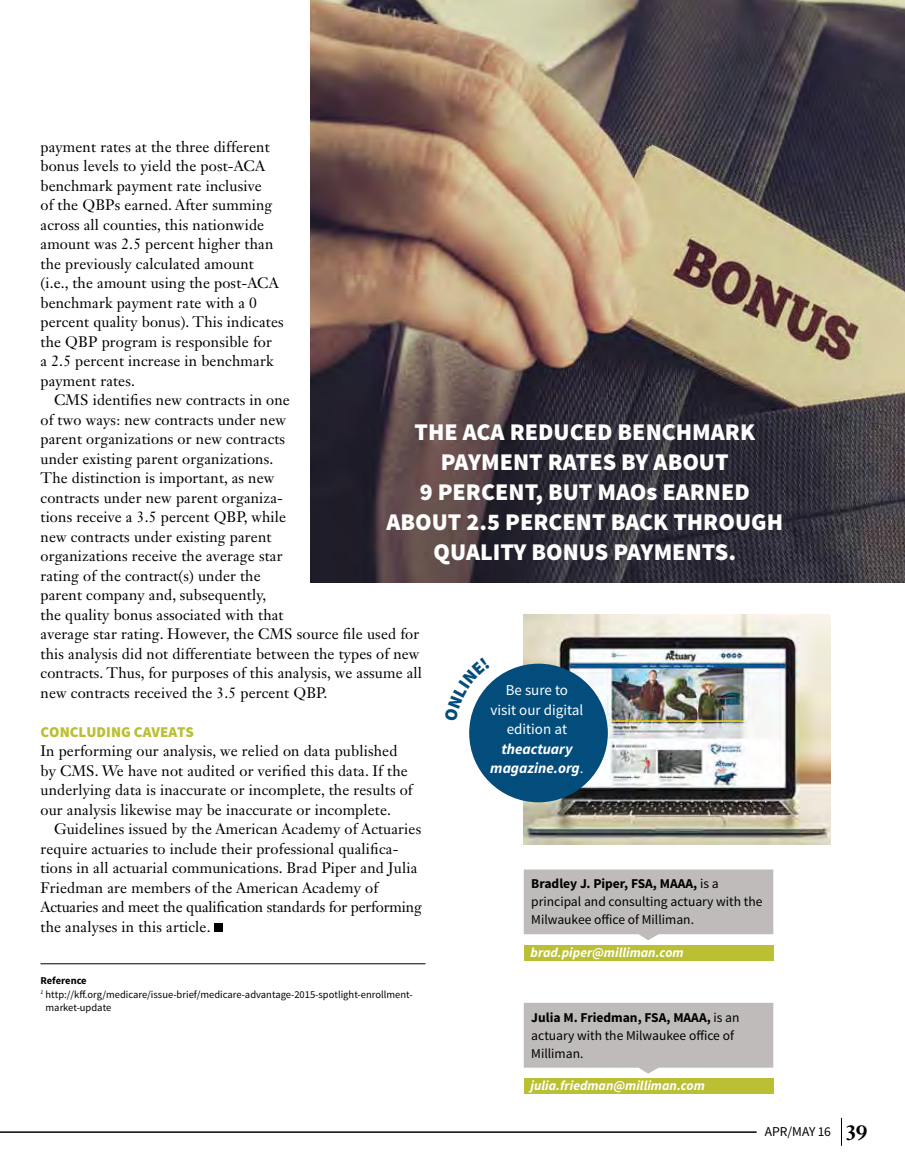
<style>
.page{position:relative;width:905px;height:1175px;background:#fff}
.page>*{position:absolute;margin:0;border:0;box-sizing:border-box;transform-origin:0 0}
.t1{font:900 24px/30px "Source Sans Pro";color:#fff;text-align:center}
.t2{font:15px/19.5px "Janson Text LT Std";letter-spacing:.01em;color:#000}
.t3{font:15px/19.5px "Source Sans Pro";color:#fff;text-align:center}
.t4{font:italic 700 15px/19.5px "Source Sans Pro";color:#fff;text-align:center}
.t5{font:900 15px "Source Sans Pro";color:#babf33}
.t6{font:13.5px/18px "Source Sans Pro";color:#000}
.t7{font:italic 700 13.5px "Source Sans Pro";color:#fff}
.t8{font:10.5px "Source Sans Pro";color:#000}
.t9{font:700 10.5px "Source Sans Pro";letter-spacing:-.005em;color:#000}
.s1{font-weight:400;font-style:normal}
.s2{font-weight:700}
.s3{font-family:"Janson Text LT Std";font-weight:700;font-size:21px}
</style>
<div class="page">
<svg style="left:841px;top:1117px;width:1px;height:28px"></svg>
<hr style="left:0;top:1131px;width:756px;height:1px;background:#000">
<img style="left:523px;top:614px;width:307px;height:231px">
<hr style="left:40px;top:963px;width:385px;height:1px;background:#000">
<div style="left:214px;top:923px;width:9px;height:8px;background:#000"></div>
<div style="left:215px;top:923px;width:8px;height:9px;background:#000"></div>
<svg style="left:523px;top:869px;width:250px;height:71px"></svg>
<div style="left:523px;top:944px;width:250px;height:16px;background:#babf33"></div>
<svg style="left:523px;top:1002px;width:250px;height:71px"></svg>
<div style="left:523px;top:1078px;width:250px;height:16px;background:#babf33"></div>
<img style="left:310px;top:0;width:594px;height:582px">
<div style="left:469px;top:663px;width:139px;height:139px;background:#024d7c;border-radius:50%"></div>
<svg style="left:470px;top:683px;width:20px;height:38px"></svg>
<p class="t2" style="left:40px;top:136px;width:245px">payment rates at the three different bonus levels to yield the post-ACA benchmark payment rate inclusive<br>of the QBPs earned. After summing across all counties, this nationwide amount was 2.5 percent higher than the previously calculated amount (i.e., the amount using the post-ACA benchmark payment rate with a 0 percent quality bonus). This indicates the QBP program is responsible for<br>a 2.5 percent increase in benchmark payment rates.</p>
<p class="t2" style="left:40px;top:390px;width:383px;text-indent:14px">CMS identifies new contracts in one<br>of two ways: new contracts under new<br>parent organizations or new contracts<br>under existing parent organizations.<br>The distinction is important, as new<br>contracts under new parent organiza-<br>tions receive a 3.5 percent QBP, while<br>new contracts under existing parent<br>organizations receive the average star<br>rating of the contract(s) under the<br>parent company and, subsequently,<br>the quality bonus associated with that<br>average star rating. However, the CMS source file used for this analysis did not differentiate between the types of new contracts. Thus, for purposes of this analysis, we assume all new contracts received the 3.5 percent QBP.</p>
<p class="t5" style="left:40px;top:722px;width:155px">CONCLUDING CAVEATS</p>
<p class="t2" style="left:40px;top:741px;width:373px">In performing our analysis, we relied on data published by CMS. We have not audited or verified this data. If the underlying data is inaccurate or incomplete, the results of our analysis likewise may be inaccurate or incomplete.</p>
<p class="t2" style="left:40px;top:819px;width:383px;text-indent:14px">Guidelines issued by the American Academy of Actuaries require actuaries to include their professional qualifica&shy;tions in all actuarial communications. Brad Piper and Julia Friedman are members of the American Academy of Actuaries and meet the qualification standards for performing the analyses in this article.</p>
<h1 class="t1" style="left:386px;top:418px;width:398px">THE ACA REDUCED BENCHMARK<br>PAYMENT RATES BY ABOUT<br>9 PERCENT, BUT MAOs EARNED<br>ABOUT 2.5 PERCENT BACK THROUGH<br>QUALITY BONUS PAYMENTS.</h1>
<p class="t3" style="left:490px;top:680px;width:94px">Be sure to<br>visit our digital edition at</p>
<p class="t4" style="left:490px;top:739px;width:95px">theactuary magazine.org<span class="s1">.</span></p>
<p class="t6" style="left:531px;top:874px;width:233px"><span class="s2">Bradley J. Piper, FSA, MAAA,</span> is a principal and consulting actuary with the<br>Milwaukee office of Milliman.</p>
<p class="t9" style="left:40px;top:974px;width:48px">Reference</p>
<p class="t8" style="left:40px;top:988px;width:373px"><sup>1</sup> http://kff.org/medicare/issue-brief/medicare-advantage-2015-spotlight-enrollment-</p>
<p class="t8" style="left:46px;top:1001px;width:67px">market-update</p>
<p class="t7" style="left:530px;top:943px;width:155px">brad.piper@milliman.com</p>
<p class="t6" style="left:531px;top:1009px;width:210px"><span class="s2">Julia M. Friedman, FSA, MAAA,</span> is an actuary with the Milwaukee office of<br>Milliman.</p>
<p class="t7" style="left:530px;top:1077px;width:176px">julia.friedman@milliman.com</p>
<p class="t6" style="left:764px;top:1123px;width:104px">APR/MAY 16 <span class="s3">39</span></p>
</div>
